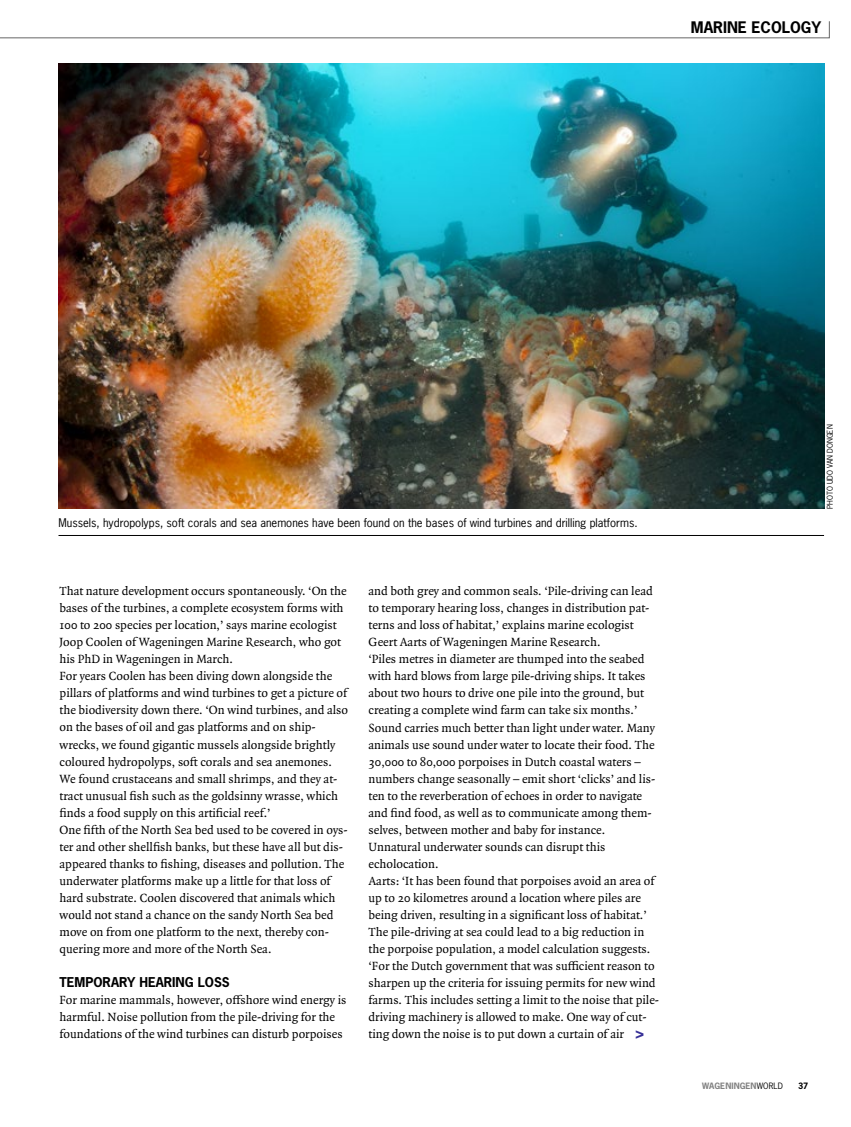
<style>
.page{position:relative;width:851px;height:1127px;background:#fff}
.page>*{position:absolute;margin:0;border:0;box-sizing:border-box;transform-origin:0 0}
.t1{font:700 15px "News Gothic Std";color:#000}
.t2{font:12.75px/17px "Quadraat OT";color:#000}
.t3{font:700 12.75px "News Gothic Std";color:#000}
.t4{font:11.25px "News Gothic Std";color:#000}
.t5{font:700 8.25px "News Gothic Std";letter-spacing:.01em;color:#818181}
.t6{font:700 8.25px "News Gothic Std";color:#000}
.t7{font:7.5px "News Gothic Std";color:#000}
.s1{font-family:"News Gothic Std";font-weight:700;font-size:18px;color:#362f97}
.s2{font-weight:400;color:#000}
</style>
<div class="page">
<img style="left:58px;top:64px;width:765px;height:445px">
<hr style="left:58px;top:535px;width:765px;height:1px;background:#000">
<svg style="left:0;top:21px;width:830px;height:18px"></svg>
<p class="t1" style="left:690px;top:17px;width:132px">MARINE ECOLOGY</p>
<p class="t4" style="left:58px;top:516px;width:580px">Mussels, hydropolyps, soft corals and sea anemones have been found on the bases of wind turbines and drilling platforms.</p>
<p class="t2" style="left:60px;top:583px;width:290px">That nature development occurs spontaneously. ‘On the bases of the turbines, a complete ecosystem forms with 100 to 200 species per location,’ says marine ecologist Joop Coolen of Wageningen Marine Research, who got his PhD in Wageningen in March.<br>For years Coolen has been diving down alongside the pillars of platforms and wind turbines to get a picture of the biodiversity down there. ‘On wind turbines, and also on the bases of oil and gas platforms and on ship&shy;wrecks, we found gigantic mussels alongside brightly coloured hydropolyps, soft corals and sea anemones.<br>We found crustaceans and small shrimps, and they at&shy;tract unusual fish such as the goldsinny wrasse, which finds a food supply on this artificial reef.’<br>One fifth of the North Sea bed used to be covered in oys&shy;ter and other shellfish banks, but these have all but dis&shy;appeared thanks to fishing, diseases and pollution. The underwater platforms make up a little for that loss of hard substrate. Coolen discovered that animals which would not stand a chance on the sandy North Sea bed move on from one platform to the next, thereby con&shy;quering more and more of the North Sea.</p>
<p class="t3" style="left:60px;top:973px;width:172px">TEMPORARY HEARING LOSS</p>
<p class="t2" style="left:60px;top:991px;width:288px">For marine mammals, however, offshore wind energy is harmful. Noise pollution from the pile-driving for the foundations of the wind turbines can disturb porpoises</p>
<p class="t2" style="left:368px;top:583px;width:292px">and both grey and common seals. ‘Pile-driving can lead to temporary hearing loss, changes in distribution pat&shy;terns and loss of habitat,’ explains marine ecologist Geert Aarts of Wageningen Marine Research.<br>‘Piles metres in diameter are thumped into the seabed with hard blows from large pile-driving ships. It takes about two hours to drive one pile into the ground, but creating a complete wind farm can take six months.’ Sound carries much better than light under water. Many animals use sound under water to locate their food. The 30,000 to 80,000 porpoises in Dutch coastal waters – numbers change seasonally – emit short ‘clicks’ and lis&shy;ten to the reverberation of echoes in order to navigate and find food, as well as to communicate among them&shy;selves, between mother and baby for instance.<br>Unnatural underwater sounds can disrupt this echolocation.<br>Aarts: ‘It has been found that porpoises avoid an area of up to 20 kilometres around a location where piles are being driven, resulting in a significant loss of habitat.’ The pile-driving at sea could lead to a big reduction in the porpoise population, a model calculation suggests. ‘For the Dutch government that was sufficient reason to sharpen up the criteria for issuing permits for new wind farms. This includes setting a limit to the noise that pile&shy;driving machinery is allowed to make. One way of cut&shy;ting down the noise is to put down a curtain of air <span class="s1">&gt;</span></p>
<p class="t7" style="left:825px;top:509px;width:86px;rotate:-90deg">PHOTO UDO VAN DONGEN</p>
<p class="t5" style="left:702px;top:1080px;width:82px">WAGENINGEN<span class="s2">WORLD</span></p>
<p class="t6" style="left:798px;top:1080px;width:12px">37</p>
</div>
